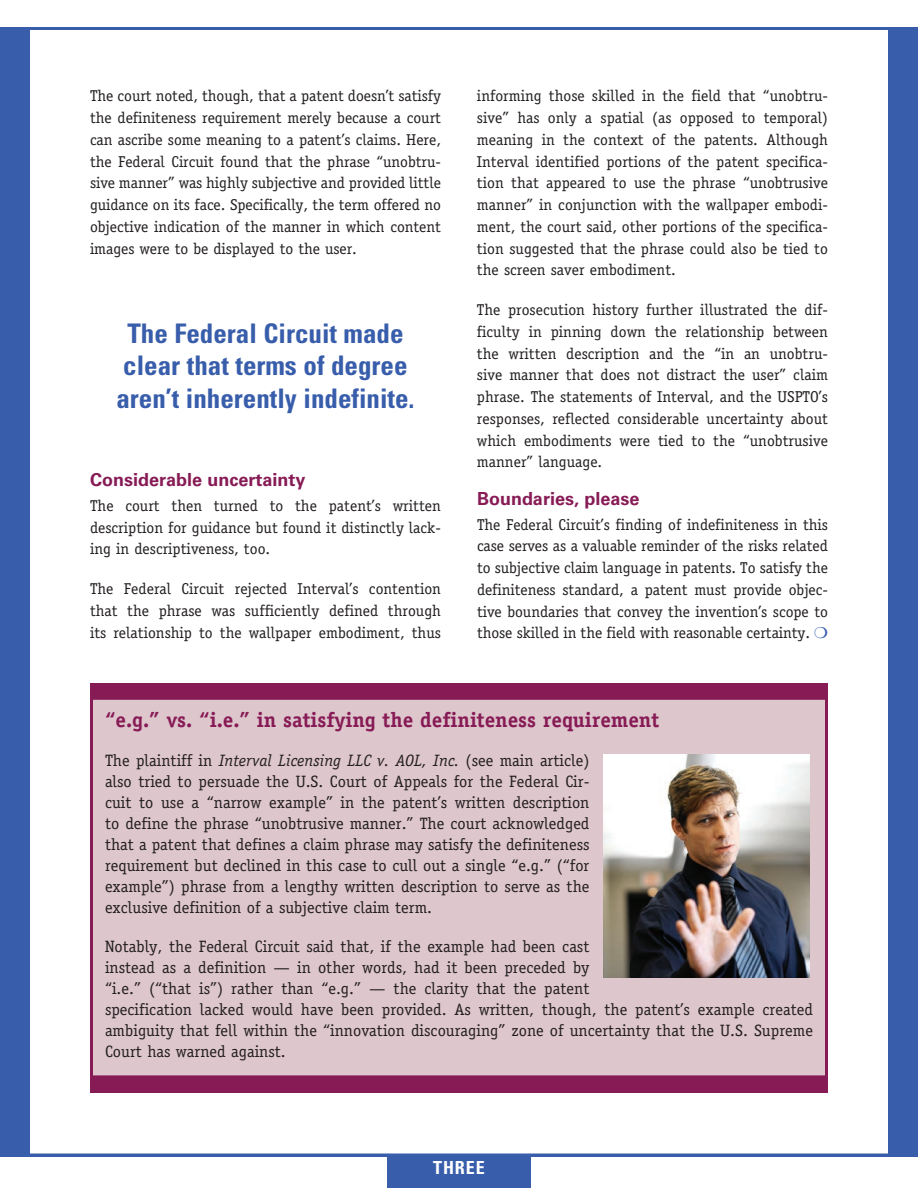
<style>
.page{position:relative;width:918px;height:1188px;background:#fff}
.page>*{position:absolute;margin:0;border:0;box-sizing:border-box;transform-origin:0 0}
.t1{font:700 condensed 27px/32.4px "Univers LT Std";color:#385dab;text-align:center}
.t2{font:700 21px "Officina Serif Std";color:#871b55}
.t3{font:700 18px "Univers LT Std";color:#871b55}
.t4{font:700 condensed 18px "Univers LT Std";letter-spacing:.05em;color:#fff}
.t5{font:16.5px/21px "Officina Serif Std";color:#231f20;text-align:justify}
.t6{font:15.75px/21.8px "Officina Serif Std";color:#231f20;text-align:justify}
.s1{font-style:italic}
</style>
<div class="page">
<div style="left:0;top:27px;width:918px;height:1129px;background:#385dab"></div>
<div style="left:387px;top:1155px;width:144px;height:33px;background:#385dab"></div>
<div style="left:27px;top:27px;width:864px;height:1129px;background:#fff;border:3px solid #385dab"></div>
<div style="left:90px;top:683px;width:738px;height:15px;background:#871b55"></div>
<div style="left:92px;top:698px;width:734px;height:379px;background:#dec6cd"></div>
<div style="left:90px;top:697px;width:738px;height:381px;border:3px solid #871b55"></div>
<div style="left:90px;top:1078px;width:738px;height:15px;background:#871b55"></div>
<img style="left:603px;top:754px;width:207px;height:224px">
<p class="t6" style="left:90px;top:85px;width:353px">The court noted, though, that a patent doesn’t satisfy the definiteness requirement merely because a court can ascribe some meaning to a patent’s claims. Here, the Federal Circuit found that the phrase “unobtru&shy;sive manner” was highly subjective and provided little guidance on its face. Specifically, the term offered no objective indication of the manner in which content images were to be displayed to the user.</p>
<h1 class="t1" style="left:116px;top:317px;width:300px">The Federal Circuit made clear that terms of degree aren’t inherently indefinite.</h1>
<p class="t3" style="left:90px;top:469px;width:217px">Considerable uncertainty</p>
<p class="t6" style="left:90px;top:495px;width:352px">The court then turned to the patent’s written description for guidance but found it distinctly lack&shy;ing in descriptiveness, too.</p>
<p class="t6" style="left:90px;top:578px;width:353px">The Federal Circuit rejected Interval’s contention that the phrase was sufficiently defined through its relationship to the wallpaper embodiment, thus</p>
<p class="t6" style="left:477px;top:85px;width:353px">informing those skilled in the field that “unobtru&shy;sive” has only a spatial (as opposed to temporal) meaning in the context of the patents. Although Interval identified portions of the patent specifica&shy;tion that appeared to use the phrase “unobtrusive manner” in conjunction with the wallpaper embodi&shy;ment, the court said, other portions of the specifica&shy;tion suggested that the phrase could also be tied to the screen saver embodiment.</p>
<p class="t6" style="left:477px;top:299px;width:353px">The prosecution history further illustrated the dif&shy;ficulty in pinning down the relationship between the written description and the “in an unobtru&shy;sive manner that does not distract the user” claim phrase. The statements of Interval, and the USPTO’s responses, reflected considerable uncertainty about which embodiments were tied to the “unobtrusive manner” language.</p>
<p class="t3" style="left:477px;top:488px;width:164px">Boundaries, please</p>
<p class="t6" style="left:477px;top:513px;width:353px">The Federal Circuit’s finding of indefiniteness in this case serves as a valuable reminder of the risks related to subjective claim language in patents. To satisfy the definiteness standard, a patent must provide objec&shy;tive boundaries that convey the invention’s scope to those skilled in the field with reasonable certainty.</p>
<h2 class="t2" style="left:105px;top:707px;width:556px">“e.g.” vs. “i.e.” in satisfying the definiteness requirement</h2>
<p class="t5" style="left:105px;top:750px;width:486px">The plaintiff in <span class="s1">Interval Licensing LLC v. AOL, Inc.</span> (see main article) also tried to persuade the U.S. Court of Appeals for the Federal Cir&shy;cuit to use a “narrow example” in the patent’s written description to define the phrase “unobtrusive manner.” The court acknowledged that a patent that defines a claim phrase may satisfy the definiteness requirement but declined in this case to cull out a single “e.g.” (“for example”) phrase from a lengthy written description to serve as the exclusive definition of a subjective claim term.</p>
<p class="t5" style="left:105px;top:936px;width:710px;text-align:left">Notably, the Federal Circuit said that, if the example had been cast<br>instead as a definition — in other words, had it been preceded by<br>“i.e.” (“that is”) rather than “e.g.” — the clarity that the patent<br>specification lacked would have been provided. As written, though, the patent’s example created ambiguity that fell within the “innovation discouraging” zone of uncertainty that the U.S. Supreme Court has warned against.</p>
<p class="t4" style="left:433px;top:1157px;width:53px">THREE</p>
</div>
